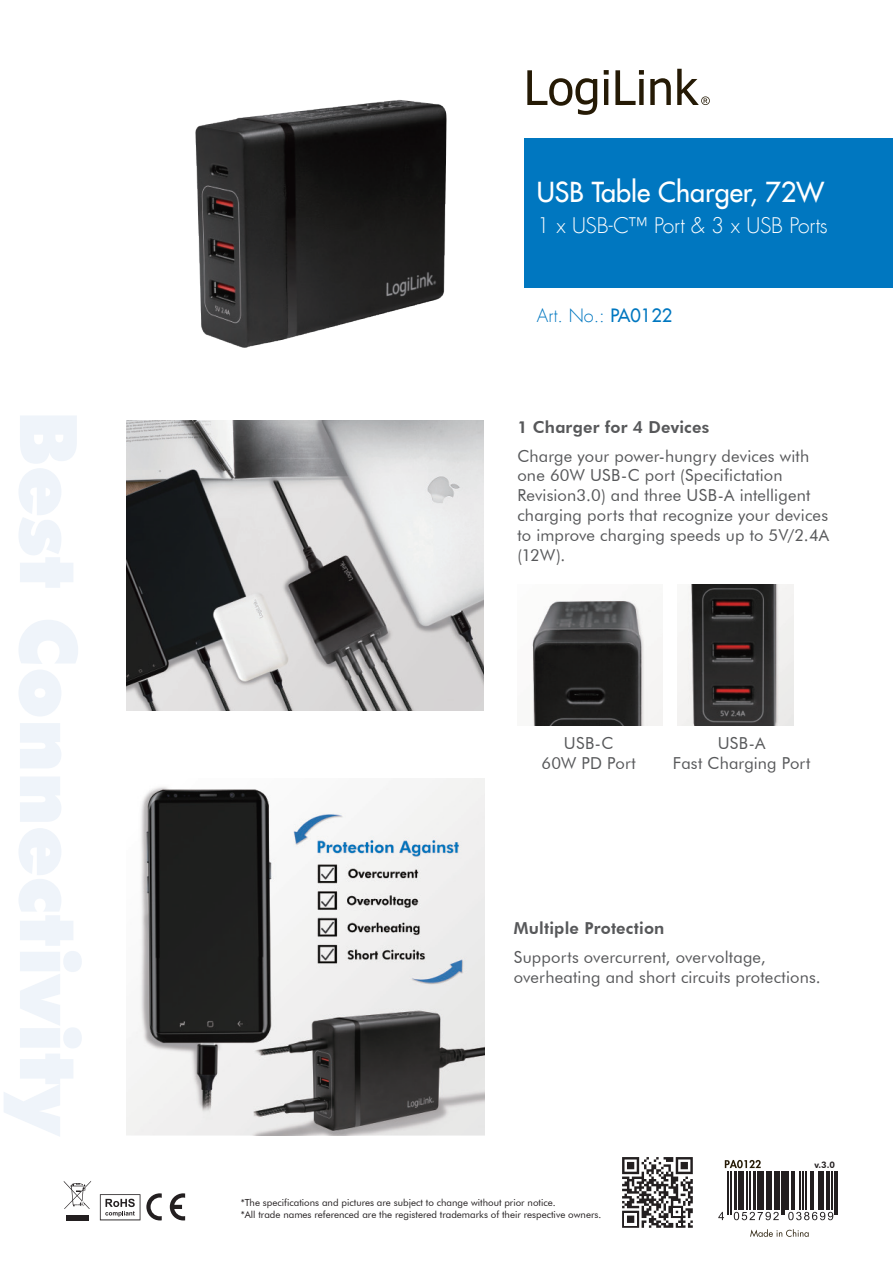
<style>
.page{position:relative;width:893px;height:1263px;background:#fff}
.page>*{position:absolute;margin:0;border:0;box-sizing:border-box;transform-origin:0 0}
.Produktname{font:27px "Futura LT";color:#fff}
.t1{font:300 21px "Futura LT";letter-spacing:-.015em;color:#fff}
.t2{font:300 18px "Futura LT";color:#0077c0}
.Fließtext{font:16.5px/19.8px "Futura BT";letter-spacing:.01em;color:#57585a}
.subline{font:800 16.5px "Futura BT";letter-spacing:.015em;color:#57585a}
.t3{font:9.75px/11.7px "Futura BT";color:#231f20}
.t4{font:800 9px "Futura BT";color:#231f20}
.s1{font-weight:400}
</style>
<div class="page">
<svg style="left:527px;top:69px;width:183px;height:46px"></svg>
<svg style="left:100px;top:1194px;width:40px;height:26px"></svg>
<svg style="left:64px;top:1181px;width:27px;height:28px"></svg>
<div style="left:66px;top:1215px;width:23px;height:5px;background:#231f20"></div>
<svg style="left:146px;top:1193px;width:16px;height:27px"></svg>
<svg style="left:170px;top:1193px;width:15px;height:27px"></svg>
<div style="left:524px;top:138px;width:369px;height:150px;background:#0077c0"></div>
<img style="left:195px;top:99px;width:252px;height:249px">
<img style="left:127px;top:420px;width:357px;height:290px">
<img style="left:532px;top:600px;width:131px;height:125px">
<img style="left:678px;top:585px;width:115px;height:141px">
<svg style="left:622px;top:1157px;width:71px;height:71px"></svg>
<svg style="left:725px;top:1160px;width:36px;height:8px"></svg>
<svg style="left:750px;top:1229px;width:59px;height:8px"></svg>
<svg style="left:734px;top:1212px;width:45px;height:8px"></svg>
<svg style="left:788px;top:1212px;width:45px;height:8px"></svg>
<svg style="left:718px;top:1212px;width:6px;height:8px"></svg>
<hr style="left:728px;top:1171px;width:1px;height:44px;background:#231f20">
<hr style="left:730px;top:1171px;width:1px;height:44px;background:#231f20">
<hr style="left:735px;top:1171px;width:2px;height:39px;background:#231f20">
<hr style="left:738px;top:1171px;width:1px;height:39px;background:#231f20">
<hr style="left:741px;top:1171px;width:3px;height:39px;background:#231f20">
<hr style="left:746px;top:1171px;width:1px;height:39px;background:#231f20">
<hr style="left:750px;top:1171px;width:1px;height:39px;background:#231f20">
<hr style="left:753px;top:1171px;width:2px;height:39px;background:#231f20">
<hr style="left:757px;top:1171px;width:3px;height:39px;background:#231f20">
<hr style="left:761px;top:1171px;width:3px;height:39px;background:#231f20">
<hr style="left:766px;top:1171px;width:1px;height:39px;background:#231f20">
<hr style="left:768px;top:1171px;width:4px;height:39px;background:#231f20">
<hr style="left:774px;top:1171px;width:2px;height:39px;background:#231f20">
<hr style="left:778px;top:1171px;width:2px;height:39px;background:#231f20">
<hr style="left:781px;top:1171px;width:1px;height:44px;background:#231f20">
<hr style="left:783px;top:1171px;width:1px;height:44px;background:#231f20">
<hr style="left:786px;top:1171px;width:3px;height:39px;background:#231f20">
<hr style="left:792px;top:1171px;width:1px;height:39px;background:#231f20">
<hr style="left:794px;top:1171px;width:1px;height:39px;background:#231f20">
<hr style="left:800px;top:1171px;width:1px;height:39px;background:#231f20">
<hr style="left:802px;top:1171px;width:1px;height:39px;background:#231f20">
<hr style="left:805px;top:1171px;width:1px;height:39px;background:#231f20">
<hr style="left:810px;top:1171px;width:1px;height:39px;background:#231f20">
<hr style="left:812px;top:1171px;width:1px;height:39px;background:#231f20">
<hr style="left:818px;top:1171px;width:4px;height:39px;background:#231f20">
<hr style="left:823px;top:1171px;width:1px;height:39px;background:#231f20">
<hr style="left:826px;top:1171px;width:4px;height:39px;background:#231f20">
<hr style="left:831px;top:1171px;width:1px;height:39px;background:#231f20">
<hr style="left:834px;top:1171px;width:1px;height:44px;background:#231f20">
<hr style="left:837px;top:1171px;width:1px;height:44px;background:#231f20">
<img style="left:127px;top:778px;width:357px;height:358px">
<p class="Produktname" style="left:537px;top:174px;width:289px">USB Table Charger, 72W</p>
<p class="t1" style="left:537px;top:213px;width:292px">1 x USB-C™ Port &amp; 3 x USB Ports</p>
<p class="t2" style="left:537px;top:305px;width:137px">Art. No.: <span class="s1">PA0122</span></p>
<p class="subline" style="left:517px;top:417px;width:193px">1 Charger for 4 Devices</p>
<p class="Fließtext" style="left:517px;top:446px;width:293px">Charge your power-hungry devices with one 60W USB-C port (Specifictation</p>
<p class="Fließtext" style="left:517px;top:485px;width:294px">Revision3.0) and three USB-A intelligent</p>
<p class="Fließtext" style="left:517px;top:505px;width:312px">charging ports that recognize your devices</p>
<p class="Fließtext" style="left:517px;top:525px;width:313px">to improve charging speeds up to 5V/2.4A</p>
<p class="Fließtext" style="left:517px;top:545px;width:49px">(12W).</p>
<p class="Fließtext" style="left:564px;top:733px;width:51px">USB-C</p>
<p class="Fließtext" style="left:541px;top:753px;width:96px">60W PD Port</p>
<p class="Fließtext" style="left:718px;top:733px;width:49px">USB-A</p>
<p class="Fließtext" style="left:673px;top:753px;width:139px">Fast Charging Port</p>
<p class="subline" style="left:514px;top:918px;width:152px">Multiple Protection</p>
<p class="Fließtext" style="left:514px;top:947px;width:253px">Supports overcurrent, overvoltage,</p>
<p class="Fließtext" style="left:514px;top:966px;width:308px">overheating and short circuits protections.</p>
<p class="t3" style="left:241px;top:1196px;width:362px">*The specifications and pictures are subject to change without prior notice.<br>*All trade names referenced are the registered trademarks of their respective owners.</p>
<p class="t4" style="left:815px;top:1159px;width:22px">v.3.0</p>
</div>
